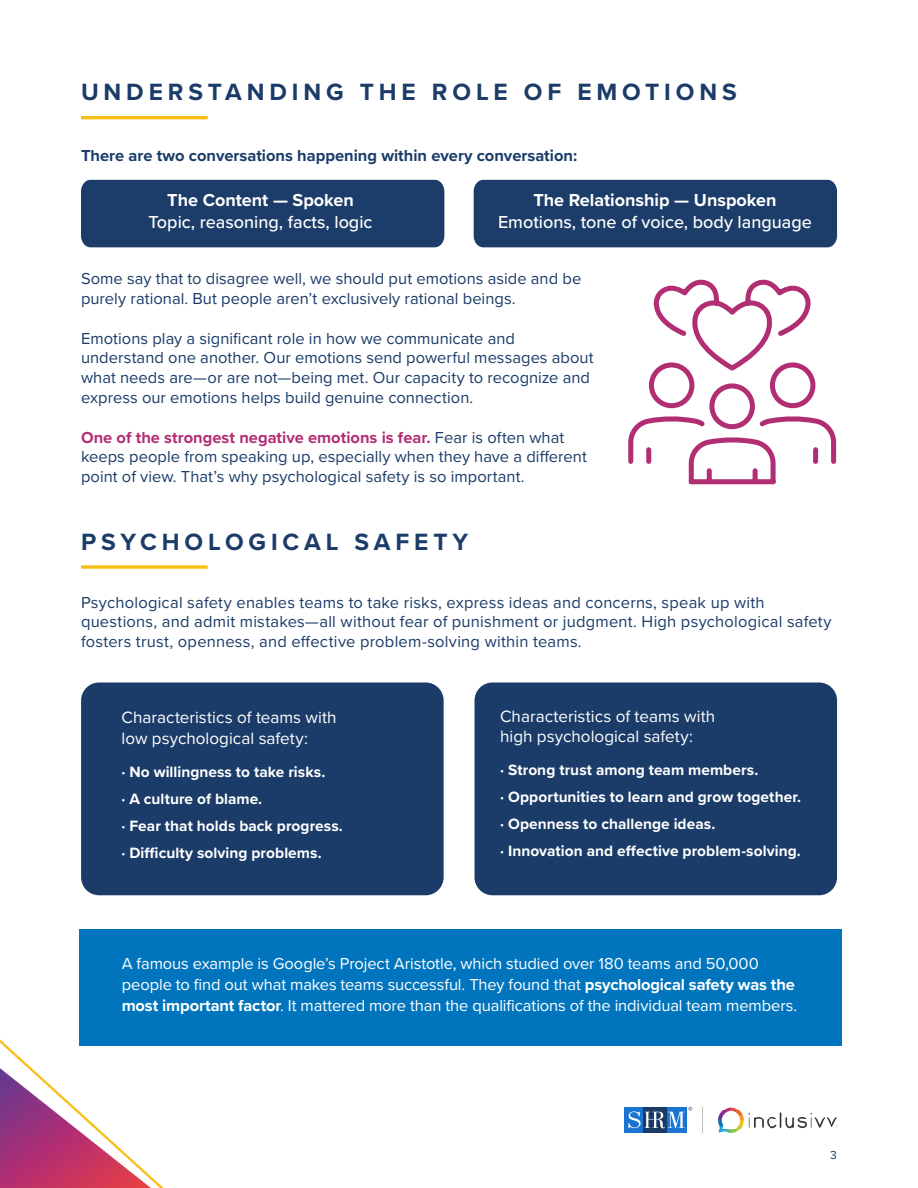
<style>
.page{position:relative;width:918px;height:1188px;background:#fff}
.page>*{position:absolute;margin:0;border:0;box-sizing:border-box;transform-origin:0 0}
.t1{font:700 24.45px "Proxima Nova";letter-spacing:.2em;color:#1b3c69}
.t2{font:500 18px "Proxima Nova";color:#fff}
.t3{font:700 18px "Proxima Nova";color:#fff}
.t4{font:17.1px "Proxima Nova";color:#fff}
.t5{font:16.5px/19.8px "Proxima Nova";letter-spacing:.005em;color:#1b3c69}
.t6{font:16.5px/21px "Proxima Nova";letter-spacing:-.005em;color:#fff}
.t7{font:700 16.5px "Proxima Nova";color:#1b3c69}
.t8{font:700 15.45px "Proxima Nova";letter-spacing:.005em;color:#fff}
.t9{font:12px "Proxima Nova";color:#1b3c69}
.s1{font-weight:700;color:#b22e73}
.s2{font-weight:700}
</style>
<div class="page">
<div style="left:474px;top:180px;width:363px;height:67px;background:#1c3d69"></div>
<div style="left:81px;top:180px;width:363px;height:67px;background:#1c3d69"></div>
<div style="left:79px;top:929px;width:763px;height:116px;background:#0075bd"></div>
<div style="left:81px;top:682px;width:363px;height:213px;background:#1b3c69;border-radius:18px"></div>
<svg style="left:628px;top:279px;width:209px;height:206px"></svg>
<div style="left:475px;top:682px;width:362px;height:213px;background:#1b3c69;border-radius:18px"></div>
<svg style="left:81px;top:565px;width:127px;height:4px"></svg>
<hr style="left:81px;top:116px;width:127px;height:3px;background:#f7bf14">
<img style="left:0;top:1039px;width:175px;height:149px">
<div style="left:625px;top:1107px;width:18px;height:26px;background:#1a75d1"></div>
<div style="left:666px;top:1107px;width:21px;height:26px;background:#1a75d1"></div>
<div style="left:643px;top:1107px;width:23px;height:26px;background:#1a3b66"></div>
<svg style="left:628px;top:1107px;width:64px;height:21px"></svg>
<img style="left:718px;top:1107px;width:120px;height:26px">
<p class="t1" style="left:81px;top:74px;width:657px">UNDERSTANDING THE ROLE OF EMOTIONS</p>
<p class="t7" style="left:81px;top:143px;width:498px">There are two conversations happening within every conversation:</p>
<p class="t3" style="left:167px;top:187px;width:188px">The Content — Spoken</p>
<p class="t2" style="left:149px;top:208px;width:225px">Topic, reasoning, facts, logic</p>
<p class="t3" style="left:533px;top:187px;width:245px">The Relationship — Unspoken</p>
<p class="t2" style="left:498px;top:208px;width:315px">Emotions, tone of voice, body language</p>
<p class="t5" style="left:81px;top:268px;width:502px">Some say that to disagree well, we should put emotions aside and be purely rational. But people aren’t exclusively rational beings.</p>
<p class="t5" style="left:81px;top:327px;width:436px">Emotions play a significant role in how we communicate and</p>
<p class="t5" style="left:81px;top:347px;width:514px">understand one another. Our emotions send powerful messages about what needs are—or are not—being met. Our capacity to recognize and express our emotions helps build genuine connection.</p>
<p class="t5" style="left:81px;top:426px;width:507px"><span class="s1">One of the strongest negative emotions is fear.</span> Fear is often what keeps people from speaking up, especially when they have a different point of view. That’s why psychological safety is so important.</p>
<p class="t1" style="left:81px;top:523px;width:389px">PSYCHOLOGICAL SAFETY</p>
<p class="t5" style="left:81px;top:591px;width:685px">Psychological safety enables teams to take risks, express ideas and concerns, speak up with</p>
<p class="t5" style="left:81px;top:611px;width:752px">questions, and admit mistakes—all without fear of punishment or judgment. High psychological safety fosters trust, openness, and effective problem-solving within teams.</p>
<p class="t4" style="left:122px;top:705px;width:217px">Characteristics of teams with</p>
<p class="t4" style="left:122px;top:725px;width:188px">low psychological safety:</p>
<p class="t8" style="left:122px;top:760px;width:205px">∙ No willingness to take risks.</p>
<p class="t8" style="left:122px;top:787px;width:142px">∙ A culture of blame.</p>
<p class="t8" style="left:122px;top:814px;width:223px">∙ Fear that holds back progress.</p>
<p class="t8" style="left:122px;top:841px;width:202px">∙ Difficulty solving problems.</p>
<p class="t4" style="left:500px;top:703px;width:217px">Characteristics of teams with</p>
<p class="t4" style="left:500px;top:724px;width:194px">high psychological safety:</p>
<p class="t8" style="left:500px;top:758px;width:260px">∙ Strong trust among team members.</p>
<p class="t8" style="left:500px;top:785px;width:302px">∙ Opportunities to learn and grow together.</p>
<p class="t8" style="left:500px;top:812px;width:217px">∙ Openness to challenge ideas.</p>
<p class="t8" style="left:500px;top:839px;width:302px">∙ Innovation and effective problem-solving.</p>
<p class="t6" style="left:122px;top:952px;width:639px">A famous example is Google’s Project Aristotle, which studied over 180 teams and 50,000</p>
<p class="t6" style="left:122px;top:973px;width:677px">people to find out what makes teams successful. They found that <span class="s2">psychological safety was the most important factor</span>. It mattered more than the qualifications of the individual team members.</p>
<p class="t9" style="left:830px;top:1146px;width:8px">3</p>
</div>
